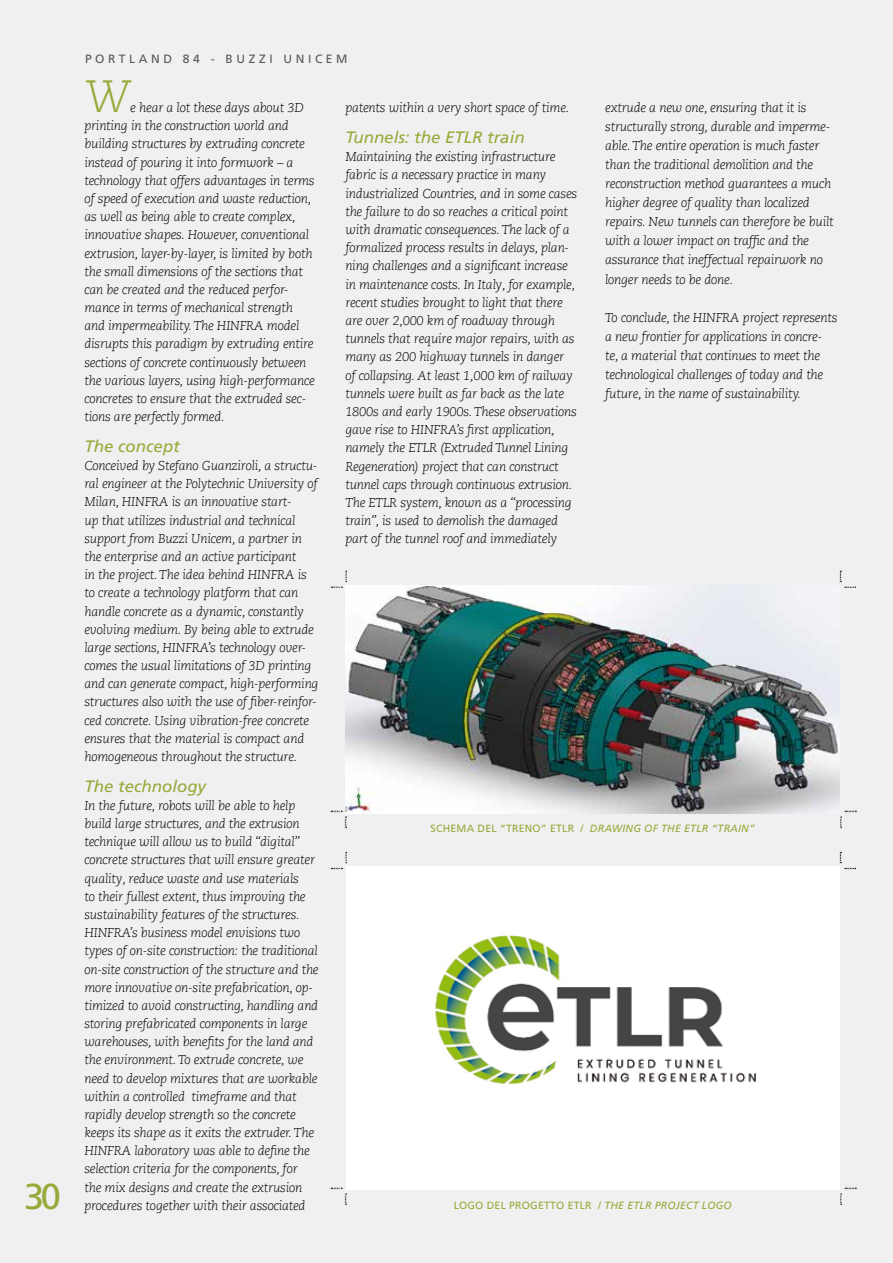
<style>
.page{position:relative;width:893px;height:1263px;background:#f0f0f1}
.page>*{position:absolute;margin:0;border:0;box-sizing:border-box;transform-origin:0 0}
.t1{font:italic 300 45px "Caecilia Com 46";color:#98a938}
.t2{font:36px "Frutiger LT Com";color:#98a938}
.t3{font:italic 16.5px "Frutiger LT Com";color:#98a938}
.t4{font:italic 300 12.75px/18.1px "Caecilia Com 46";letter-spacing:-.02em;color:#000}
.t5{font:12px "Frutiger LT Com";letter-spacing:.3em;color:#58585a}
.t6{font:10.5px "Frutiger LT Com";letter-spacing:.02em;color:#98a938}
.t7{font:italic 10.5px "Frutiger LT Com";letter-spacing:.02em;color:#98a938}
.s1{font-style:italic}
</style>
<div class="page">
<img style="left:346px;top:585px;width:493px;height:228px">
<svg style="left:331px;top:571px;width:16px;height:17px"></svg>
<svg style="left:840px;top:571px;width:16px;height:17px"></svg>
<svg style="left:331px;top:811px;width:16px;height:17px"></svg>
<svg style="left:840px;top:811px;width:16px;height:17px"></svg>
<div style="left:346px;top:867px;width:493px;height:323px;background:#fff"></div>
<img style="left:435px;top:935px;width:321px;height:150px">
<svg style="left:331px;top:852px;width:16px;height:17px"></svg>
<svg style="left:840px;top:852px;width:16px;height:17px"></svg>
<svg style="left:331px;top:1188px;width:16px;height:17px"></svg>
<svg style="left:840px;top:1188px;width:16px;height:17px"></svg>
<h2 class="t2" style="left:24px;top:1174px;width:38px">30</h2>
<p class="t5" style="left:85px;top:51px;width:242px">PO RTLAND 84 - BUZZ I UNICEM</p>
<h1 class="t1" style="left:84px;top:69px;width:48px">W</h1>
<p class="t4" style="left:605px;top:98px;width:230px;line-height:19px">extrude a new one, ensuring that it is structurally strong, durable and imperme&shy;able. The entire operation is much faster than the traditional demolition and the reconstruction method guarantees a much higher degree of quality than localized repairs. New tunnels can therefore be built with a lower impact on traffic and the assurance that ineffectual repairwork no longer needs to be done.</p>
<p class="t4" style="left:605px;top:308px;width:234px;line-height:19px">To conclude, the HINFRA project represents a new frontier for applications in concre&shy;te, a material that continues to meet the technological challenges of today and the future, in the name of sustainability.</p>
<p class="t4" style="left:345px;top:99px;width:226px">patents within a very short space of time.</p>
<p class="t3" style="left:345px;top:127px;width:181px">Tunnels: the ETL R train</p>
<p class="t4" style="left:345px;top:148px;width:234px">Maintaining the existing infrastructure fabric is a necessary practice in many industrialized Countries, and in some cases the failure to do so reaches a critical point with dramatic consequences. The lack of a formalized process results in delays, plan&shy;ning challenges and a significant increase in maintenance costs. In Italy, for example, recent studies brought to light that there are over 2,000 km of roadway through tunnels that require major repairs, with as many as 200 highway tunnels in danger of collapsing. At least 1,000 km of railway tunnels were built as far back as the late 1800s and early 1900s. These observations gave rise to HINFRA’s first application, namely the ETLR (Extruded Tunnel Lining Regeneration) project that can construct tunnel caps through continuous extrusion.<br>The ETLR system, known as a “processing train”, is used to demolish the damaged part of the tunnel roof and immediately</p>
<p class="t4" style="left:84px;top:99px;width:232px;text-indent:46px">e hear a lot these days about 3D printing in the construction world and building structures by extruding concrete instead of pouring it into formwork – a technology that offers advantages in terms of speed of execution and waste reduction, as well as being able to create complex, innovative shapes. However, conventional extrusion, layer-by-layer, is limited by both the small dimensions of the sections that can be created and the reduced perfor&shy;mance in terms of mechanical strength and impermeability. The HINFRA model disrupts this paradigm by extruding entire sections of concrete continuously between the various layers, using high-performance concretes to ensure that the extruded sec&shy;tions are perfectly formed.</p>
<p class="t3" style="left:84px;top:436px;width:97px">The concept</p>
<p class="t4" style="left:84px;top:457px;width:236px">Conceived by Stefano Guanziroli, a structu&shy;ral engineer at the Polytechnic University of Milan, HINFRA is an innovative start-<br>up that utilizes industrial and technical support from Buzzi Unicem, a partner in the enterprise and an active participant<br>in the project. The idea behind HINFRA is to create a technology platform that can handle concrete as a dynamic, constantly evolving medium. By being able to extrude large sections, HINFRA’s technology over&shy;comes the usual limitations of 3D printing and can generate compact, high-performing structures also with the use of fiber-reinfor&shy;ced concrete. Using vibration-free concrete ensures that the material is compact and homogeneous throughout the structure.</p>
<p class="t3" style="left:84px;top:776px;width:125px">The technology</p>
<p class="t4" style="left:84px;top:796px;width:236px">In the future, robots will be able to help build large structures, and the extrusion technique will allow us to build “digital” concrete structures that will ensure greater quality, reduce waste and use materials<br>to their fullest extent, thus improving the sustainability features of the structures.<br>HINFRA’s business model envisions two types of on-site construction: the traditional on-site construction of the structure and the more innovative on-site prefabrication, op&shy;timized to avoid constructing, handling and storing prefabricated components in large warehouses, with benefits for the land and the environment. To extrude concrete, we need to develop mixtures that are workable within a controlled timeframe and that rapidly develop strength so the concrete keeps its shape as it exits the extruder. The HINFRA laboratory was able to define the selection criteria for the components, for<br>the mix designs and create the extrusion procedures together with their associated</p>
<p class="t6" style="left:431px;top:822px;width:168px">SCH EMA DEL “TRENO” ETLR / <span class="s1">Dra</span></p>
<p class="t7" style="left:612px;top:822px;width:120px">wing of the ETL R “train</p>
<p class="t7" style="left:749px;top:822px;width:7px">”</p>
<p class="t6" style="left:454px;top:1199px;width:280px">LOGO DEL PROGETTO ETLR / <span class="s1">The ETLR Project logo</span></p>
</div>
